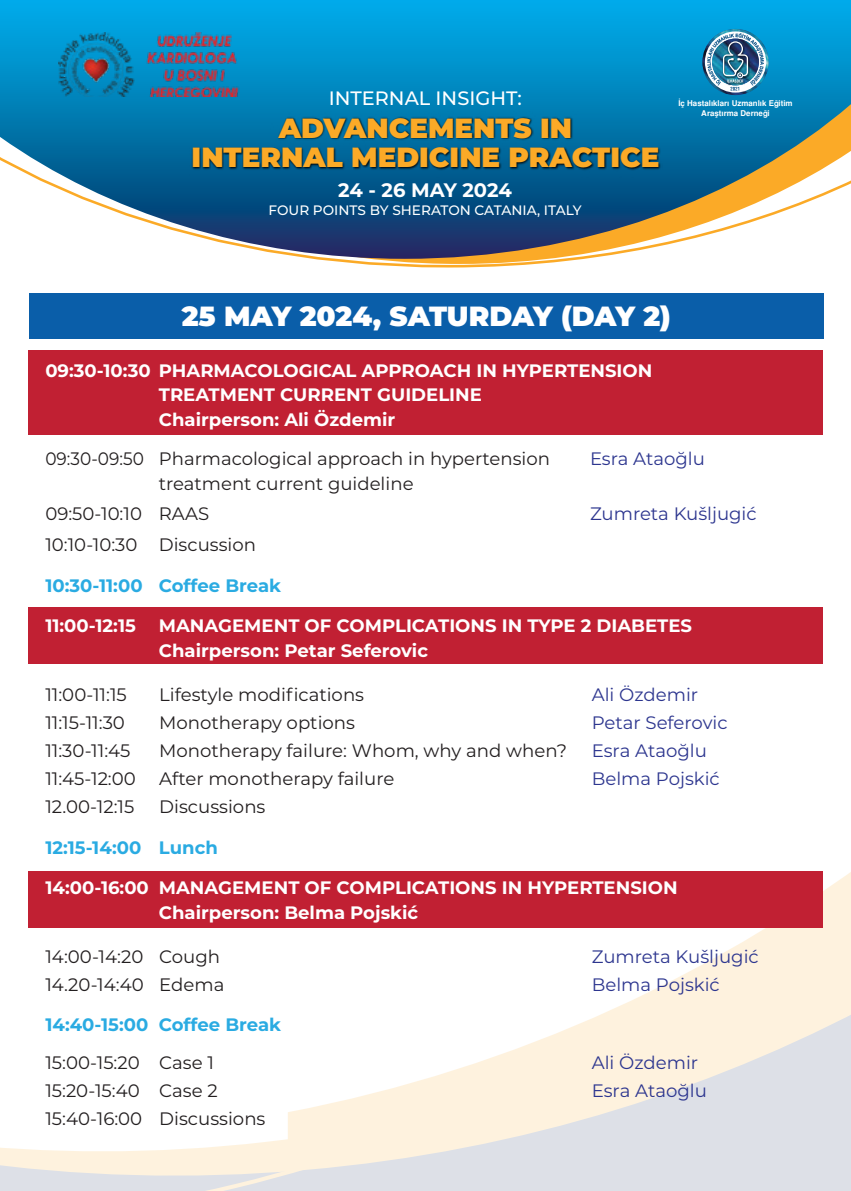
<style>
.page{position:relative;width:851px;height:1191px;background:#fff}
.page>*{position:absolute;margin:0;border:0;box-sizing:border-box;transform-origin:0 0}
.t1{font:900 27.8px/29.2px "Montserrat";color:#fbaa27;text-align:center}
.t2{font:900 27.8px "Montserrat";letter-spacing:-.01em;color:#fff}
.t3{font:700 19.6px "Montserrat";letter-spacing:-.005em;color:#fff}
.t4{font:500 19.4px "Montserrat";color:#fff}
.t5{font:18px/30.6px "Montserrat";color:#231f20}
.t6{font:700 18px/24.6px "Montserrat";color:#fff}
.t7{font:18px "Montserrat";color:#2d368f}
.t8{font:700 18px "Montserrat";color:#2aabe2}
.t9{font:18px "Montserrat";color:#231f20;scale:.94 1}
.t10{font:500 13.6px "Montserrat";color:#fff}
.t11{font:700 8px/9.2px "Helvetica Tr";color:#fff;text-align:center}
</style>
<div class="page">
<svg style="left:315px;top:259px;width:268px;height:9px"></svg>
<svg style="left:0;top:0;width:850px;height:259px;background:#3790b5"></svg>
<svg style="left:316px;top:871px;width:534px;height:320px"></svg>
<svg style="left:0;top:1106px;width:316px;height:85px"></svg>
<div style="left:29px;top:293px;width:794px;height:45px;background:#0a5ea9"></div>
<div style="left:28px;top:350px;width:794px;height:85px;background:#c12033"></div>
<div style="left:28px;top:607px;width:794px;height:57px;background:#c12033"></div>
<div style="left:28px;top:871px;width:794px;height:57px;background:#c12033"></div>
<img style="left:189px;top:112px;width:473px;height:65px">
<img style="left:702px;top:29px;width:66px;height:66px;border-radius:33px">
<svg style="left:704px;top:31px;width:62px;height:62px"></svg>
<img style="left:707px;top:33px;width:56px;height:58px">
<img style="left:58px;top:33px;width:193px;height:64px">
<p class="t4" style="left:329px;top:84px;width:194px">INTERNAL INSIGHT:</p>
<h1 class="t1" style="left:192px;top:112px;width:469px">ADVANCEMENTS IN<br>INTERNAL MEDICINE PRACTICE</h1>
<p class="t3" style="left:338px;top:176px;width:175px">24 - 26 MAY 2024</p>
<p class="t10" style="left:268px;top:200px;width:314px">FOUR POINTS BY SHERATON CATANIA, ITALY</p>
<p class="t11" style="left:678px;top:99px;width:116px">İç Hastalıkları Uzmanlık Eğitim<br>Araştırma Derneği</p>
<h1 class="t2" style="left:182px;top:296px;width:490px">25 MAY 2024, SATURDAY (DAY 2)</h1>
<p class="t6" style="left:159px;top:357px;width:495px;text-indent:-113px">09:30-10:30 PHARMACOLOGICAL APPROACH IN HYPERTENSION<br>TREATMENT CURRENT GUIDELINE<br>Chairperson: Ali Özdemir</p>
<p class="t9" style="left:45px;top:446px;width:538px">09:30-09:50 Pharmacological approach in hypertension</p>
<p class="t7" style="left:590px;top:446px;width:116px">Esra Ataoğlu</p>
<p class="t5" style="left:45px;top:467px;width:369px;text-indent:113px">treatment current guideline<br>09:50-10:10 RAAS</p>
<p class="t7" style="left:590px;top:501px;width:168px">Zumreta Kušljugić</p>
<p class="t5" style="left:45px;top:528px;width:212px">10:10-10:30 Discussion</p>
<p class="t8" style="left:45px;top:572px;width:237px">10:30-11:00 Coffee Break</p>
<p class="t6" style="left:45px;top:612px;width:92px">11:00-12:15</p>
<p class="t6" style="left:159px;top:612px;width:534px">MANAGEMENT OF COMPLICATIONS IN TYPE 2 DIABETES<br>Chairperson: Petar Seferovic</p>
<p class="t5" style="left:45px;top:678px;width:83px">11:00-11:15</p>
<p class="t5" style="left:159px;top:678px;width:206px">Lifestyle modifications</p>
<p class="t7" style="left:591px;top:682px;width:108px">Ali Özdemir</p>
<p class="t5" style="left:45px;top:706px;width:81px">11:15-11:30</p>
<p class="t5" style="left:159px;top:706px;width:197px">Monotherapy options</p>
<p class="t7" style="left:591px;top:710px;width:137px">Petar Seferovic</p>
<p class="t5" style="left:45px;top:734px;width:87px">11:30-11:45</p>
<p class="t5" style="left:159px;top:734px;width:409px">Monotherapy failure: Whom, why and when?</p>
<p class="t7" style="left:591px;top:738px;width:117px">Esra Ataoğlu</p>
<p class="t5" style="left:45px;top:762px;width:92px">11:45-12:00</p>
<p class="t5" style="left:159px;top:762px;width:237px">After monotherapy failure</p>
<p class="t7" style="left:591px;top:766px;width:129px">Belma Pojskić</p>
<p class="t5" style="left:45px;top:790px;width:90px">12.00-12:15</p>
<p class="t5" style="left:159px;top:790px;width:108px">Discussions</p>
<p class="t8" style="left:45px;top:834px;width:174px">12:15-14:00 Lunch</p>
<p class="t6" style="left:159px;top:874px;width:520px;text-indent:-113px">14:00-16:00 MANAGEMENT OF COMPLICATIONS IN HYPERTENSION<br>Chairperson: Belma Pojskić</p>
<p class="t5" style="left:45px;top:940px;width:176px">14:00-14:20 Cough</p>
<p class="t7" style="left:591px;top:944px;width:169px">Zumreta Kušljugić</p>
<p class="t5" style="left:45px;top:968px;width:180px">14.20-14:40 Edema</p>
<p class="t7" style="left:591px;top:972px;width:129px">Belma Pojskić</p>
<p class="t8" style="left:45px;top:1012px;width:237px">14:40-15:00 Coffee Break</p>
<p class="t5" style="left:45px;top:1047px;width:170px">15:00-15:20 Case 1</p>
<p class="t7" style="left:591px;top:1050px;width:108px">Ali Özdemir</p>
<p class="t5" style="left:45px;top:1075px;width:174px">15:20-15:40 Case 2</p>
<p class="t7" style="left:591px;top:1078px;width:117px">Esra Ataoğlu</p>
<p class="t5" style="left:45px;top:1103px;width:221px">15:40-16:00 Discussions</p>
</div>
